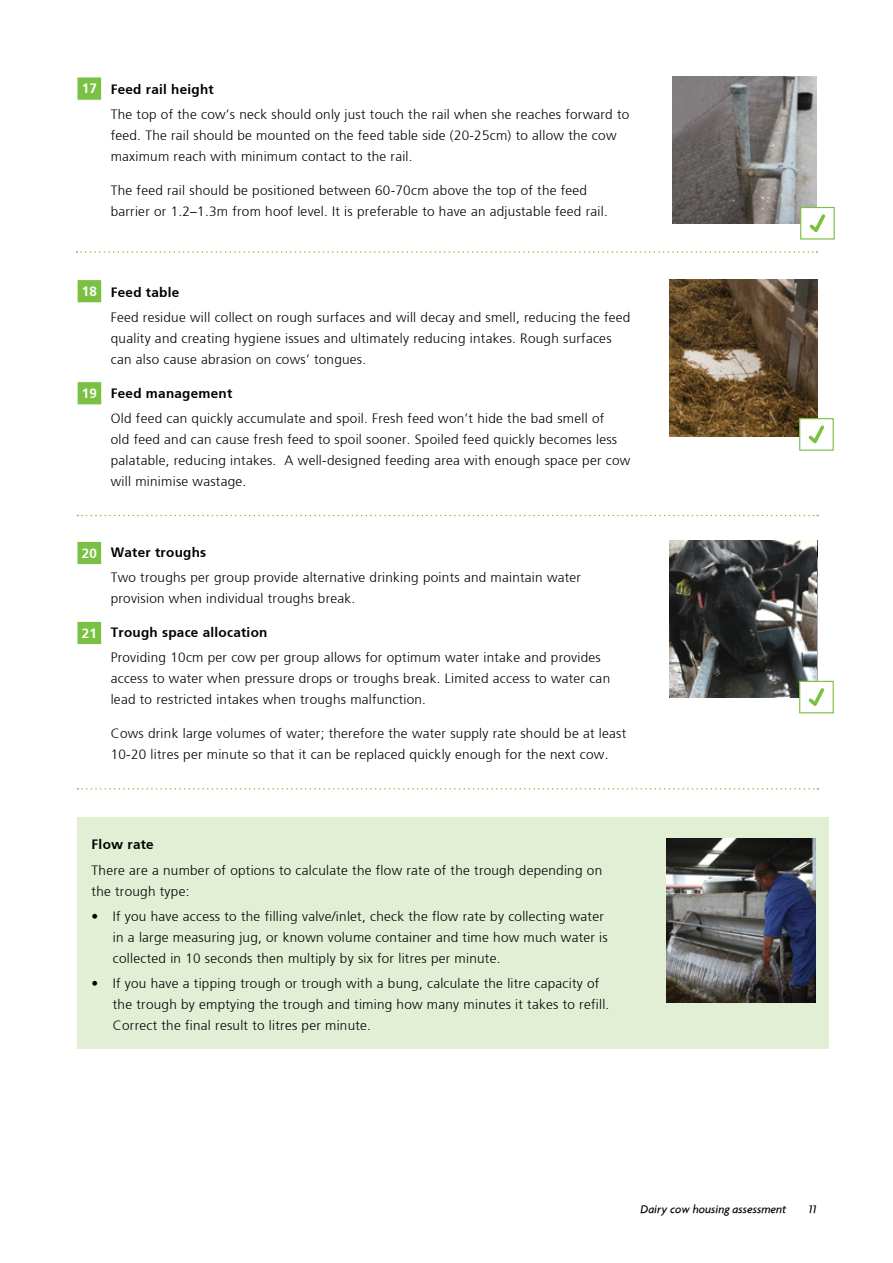
<style>
.page{position:relative;width:893px;height:1263px;background:#fff}
.page>*{position:absolute;margin:0;border:0;box-sizing:border-box;transform-origin:0 0}
.t1{font:300 13.5px/21px "Frutiger";letter-spacing:.02em;color:#000}
.t2{font:700 13.5px "Frutiger";letter-spacing:.02em;color:#000}
.t3{font:700 13.5px "Frutiger";letter-spacing:.02em;color:#fff}
.t4{font:italic 500 12px "Agenda";color:#000}
</style>
<div class="page">
<div style="left:77px;top:817px;width:752px;height:232px;background:#e2efd4"></div>
<div style="left:77px;top:279px;width:25px;height:24px;background:#7ac143;border:1px solid #fff"></div>
<img style="left:669px;top:279px;width:149px;height:157px">
<div style="left:77px;top:381px;width:25px;height:24px;background:#7ac143;border:1px solid #fff"></div>
<svg style="left:77px;top:515px;width:741px;height:1px"></svg>
<div style="left:77px;top:541px;width:25px;height:24px;background:#7ac143;border:1px solid #fff"></div>
<div style="left:77px;top:621px;width:25px;height:24px;background:#7ac143;border:1px solid #fff"></div>
<img style="left:669px;top:541px;width:147px;height:157px">
<svg style="left:77px;top:788px;width:741px;height:2px"></svg>
<img style="left:667px;top:838px;width:149px;height:164px">
<div style="left:799px;top:418px;width:35px;height:33px;background:#fff;border:1px solid #7ac143"></div>
<svg style="left:808px;top:425px;width:16px;height:18px"></svg>
<div style="left:799px;top:681px;width:35px;height:32px;background:#fff;border:1px solid #7ac143"></div>
<svg style="left:808px;top:688px;width:16px;height:18px"></svg>
<div style="left:77px;top:77px;width:25px;height:24px;background:#7ac143;border:1px solid #fff"></div>
<img style="left:672px;top:77px;width:144px;height:146px">
<div style="left:800px;top:207px;width:35px;height:33px;background:#fff;border:1px solid #7ac143"></div>
<svg style="left:809px;top:214px;width:16px;height:18px"></svg>
<svg style="left:77px;top:251px;width:740px;height:2px"></svg>
<p class="t3" style="left:82px;top:81px;width:17px">17</p>
<p class="t2" style="left:111px;top:81px;width:105px">Feed rail height</p>
<p class="t1" style="left:111px;top:104px;width:520px">The top of the cow’s neck should only just touch the rail when she reaches forward to feed. The rail should be mounted on the feed table side (20-25cm) to allow the cow maximum reach with minimum contact to the rail.</p>
<p class="t1" style="left:111px;top:180px;width:499px">The feed rail should be positioned between 60-70cm above the top of the feed barrier or 1.2–1.3m from hoof level. It is preferable to have an adjustable feed rail.</p>
<p class="t3" style="left:82px;top:283px;width:17px">18</p>
<p class="t3" style="left:82px;top:385px;width:17px">19</p>
<p class="t2" style="left:111px;top:284px;width:70px">Feed table</p>
<p class="t1" style="left:111px;top:307px;width:521px">Feed residue will collect on rough surfaces and will decay and smell, reducing the feed quality and creating hygiene issues and ultimately reducing intakes. Rough surfaces can also cause abrasion on cows’ tongues.</p>
<p class="t2" style="left:111px;top:385px;width:123px">Feed management</p>
<p class="t1" style="left:111px;top:408px;width:521px">Old feed can quickly accumulate and spoil. Fresh feed won’t hide the bad smell of<br>old feed and can cause fresh feed to spoil sooner. Spoiled feed quickly becomes less palatable, reducing intakes. A well-designed feeding area with enough space per cow will minimise wastage.</p>
<p class="t3" style="left:82px;top:545px;width:17px">20</p>
<p class="t3" style="left:82px;top:625px;width:17px">21</p>
<p class="t2" style="left:111px;top:544px;width:97px">Water troughs</p>
<p class="t1" style="left:111px;top:567px;width:472px">Two troughs per group provide alternative drinking points and maintain water provision when individual troughs break.</p>
<p class="t2" style="left:111px;top:624px;width:158px">Trough space allocation</p>
<p class="t1" style="left:111px;top:647px;width:501px">Providing 10cm per cow per group allows for optimum water intake and provides access to water when pressure drops or troughs break. Limited access to water can lead to restricted intakes when troughs malfunction.</p>
<p class="t1" style="left:111px;top:723px;width:517px">Cows drink large volumes of water; therefore the water supply rate should be at least<br>10-20 litres per minute so that it can be replaced quickly enough for the next cow.</p>
<p class="t2" style="left:92px;top:837px;width:64px">Flow rate</p>
<p class="t1" style="left:92px;top:860px;width:512px">There are a number of options to calculate the flow rate of the trough depending on the trough type:</p>
<p class="t1" style="left:113px;top:906px;width:496px;text-indent:-21px">• If you have access to the filling valve/inlet, check the flow rate by collecting water in a large measuring jug, or known volume container and time how much water is collected in 10 seconds then multiply by six for litres per minute.</p>
<p class="t1" style="left:113px;top:973px;width:498px;text-indent:-21px">• If you have a tipping trough or trough with a bung, calculate the litre capacity of the trough by emptying the trough and timing how many minutes it takes to refill.<br>Correct the final result to litres per minute.</p>
<p class="t4" style="left:641px;top:1201px;width:147px">Dairy cow housing assessment</p>
<p class="t4" style="left:808px;top:1201px;width:9px">11</p>
</div>
